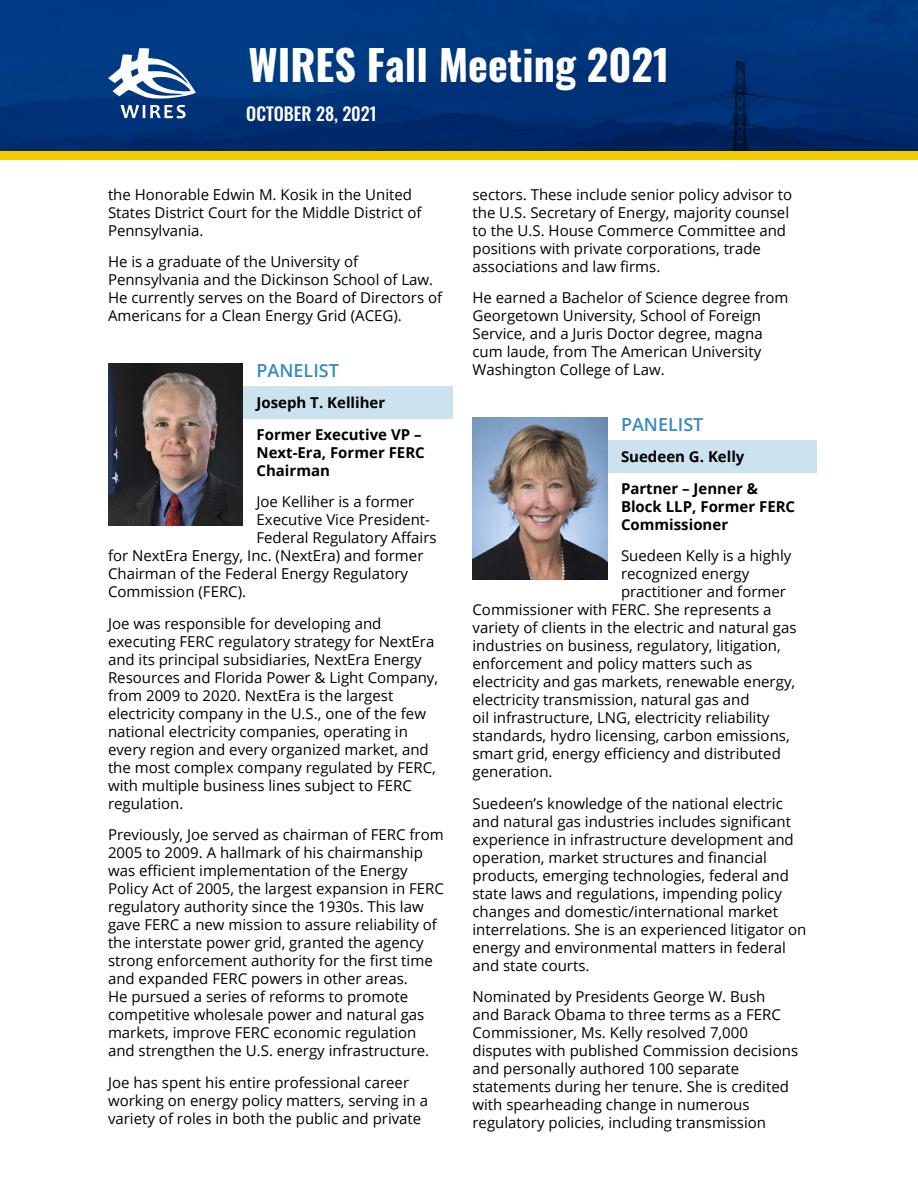
<style>
.page{position:relative;width:918px;height:1188px;background:#fff}
.page>*{position:absolute;margin:0;border:0;box-sizing:border-box;transform-origin:0 0}
.t1{font:700 42px "Oswald";color:#fff}
.t2{font:600 18px "Open Sans";color:#368abf}
.t3{font:500 18px "Oswald";color:#fff}
.t4{font:15px/18px "Open Sans";color:#000}
.t5{font:700 15px/31.5px "Open Sans";color:#000}
</style>
<div class="page">
<img style="left:0;top:0;width:918px;height:151px">
<div style="left:0;top:151px;width:918px;height:8px;background:#f2cb05"></div>
<svg style="left:108px;top:48px;width:88px;height:70px"></svg>
<div style="left:108px;top:386px;width:344px;height:33px;background:#cde2ef"></div>
<img style="left:108px;top:363px;width:135px;height:162px">
<div style="left:472px;top:440px;width:345px;height:33px;background:#cde2ef"></div>
<img style="left:472px;top:417px;width:136px;height:162px">
<h1 class="t1" style="left:249px;top:43px;width:422px">WIRES Fall Meeting 2021</h1>
<p class="t3" style="left:246px;top:104px;width:132px">OCTOBER 28, 2021</p>
<p class="t4" style="left:108px;top:185px;width:315px">the Honorable Edwin M. Kosik in the United<br>States District Court for the Middle District of<br>Pennsylvania.</p>
<p class="t4" style="left:108px;top:253px;width:336px">He is a graduate of the University of Pennsylvania and the Dickinson School of Law.<br>He currently serves on the Board of Directors of Americans for a Clean Energy Grid (ACEG).</p>
<p class="t2" style="left:256px;top:358px;width:84px">PANELIST</p>
<p class="t5" style="left:256px;top:387px;width:167px">Joseph T. Kelliher<br>Former Executive VP –</p>
<p class="t5" style="left:256px;top:443px;width:170px;line-height:18px">Next-Era, Former FERC<br>Chairman</p>
<p class="t4" style="left:256px;top:492px;width:159px">Joe Kelliher is a former</p>
<p class="t4" style="left:256px;top:510px;width:175px">Executive Vice President-</p>
<p class="t4" style="left:256px;top:528px;width:182px">Federal Regulatory Affairs</p>
<p class="t4" style="left:108px;top:546px;width:317px">for NextEra Energy, Inc. (NextEra) and former</p>
<p class="t4" style="left:108px;top:564px;width:302px">Chairman of the Federal Energy Regulatory</p>
<p class="t4" style="left:108px;top:582px;width:140px">Commission (FERC).</p>
<p class="t4" style="left:108px;top:614px;width:332px">Joe was responsible for developing and executing FERC regulatory strategy for NextEra and its principal subsidiaries, NextEra Energy Resources and Florida Power &amp; Light Company, from 2009 to 2020. NextEra is the largest electricity company in the U.S., one of the few national electricity companies, operating in every region and every organized market, and the most complex company regulated by FERC, with multiple business lines subject to FERC regulation.</p>
<p class="t4" style="left:108px;top:825px;width:337px">Previously, Joe served as chairman of FERC from 2005 to 2009. A hallmark of his chairmanship was efficient implementation of the Energy Policy Act of 2005, the largest expansion in FERC regulatory authority since the 1930s. This law gave FERC a new mission to assure reliability of the interstate power grid, granted the agency strong enforcement authority for the first time and expanded FERC powers in other areas.<br>He pursued a series of reforms to promote competitive wholesale power and natural gas markets, improve FERC economic regulation and strengthen the U.S. energy infrastructure.</p>
<p class="t4" style="left:108px;top:1073px;width:322px">Joe has spent his entire professional career working on energy policy matters, serving in a variety of roles in both the public and private</p>
<p class="t4" style="left:472px;top:185px;width:321px">sectors. These include senior policy advisor to the U.S. Secretary of Energy, majority counsel to the U.S. House Commerce Committee and positions with private corporations, trade associations and law firms.</p>
<p class="t4" style="left:472px;top:289px;width:318px">He earned a Bachelor of Science degree from Georgetown University, School of Foreign Service, and a Juris Doctor degree, magna cum laude, from The American University Washington College of Law.</p>
<p class="t2" style="left:621px;top:412px;width:84px">PANELIST</p>
<p class="t5" style="left:621px;top:441px;width:138px">Suedeen G. Kelly<br>Partner – Jenner &amp;</p>
<p class="t5" style="left:621px;top:497px;width:176px;line-height:18px">Block LLP, Former FERC<br>Commissioner</p>
<p class="t4" style="left:621px;top:546px;width:172px">Suedeen Kelly is a highly</p>
<p class="t4" style="left:621px;top:564px;width:130px">recognized energy</p>
<p class="t4" style="left:621px;top:582px;width:167px">practitioner and former</p>
<p class="t4" style="left:472px;top:600px;width:301px">Commissioner with FERC. She represents a</p>
<p class="t4" style="left:472px;top:618px;width:325px">variety of clients in the electric and natural gas</p>
<p class="t4" style="left:472px;top:636px;width:310px">industries on business, regulatory, litigation,</p>
<p class="t4" style="left:472px;top:654px;width:281px">enforcement and policy matters such as</p>
<p class="t4" style="left:472px;top:672px;width:324px">electricity and gas markets, renewable energy,</p>
<p class="t4" style="left:472px;top:690px;width:279px">electricity transmission, natural gas and</p>
<p class="t4" style="left:472px;top:708px;width:298px">oil infrastructure, LNG, electricity reliability</p>
<p class="t4" style="left:472px;top:726px;width:319px">standards, hydro licensing, carbon emissions,</p>
<p class="t4" style="left:472px;top:744px;width:310px">smart grid, energy efficiency and distributed</p>
<p class="t4" style="left:472px;top:762px;width:82px">generation.</p>
<p class="t4" style="left:472px;top:794px;width:335px">Suedeen’s knowledge of the national electric and natural gas industries includes significant experience in infrastructure development and operation, market structures and financial products, emerging technologies, federal and state laws and regulations, impending policy changes and domestic/international market interrelations. She is an experienced litigator on energy and environmental matters in federal and state courts.</p>
<p class="t4" style="left:472px;top:987px;width:327px">Nominated by Presidents George W. Bush<br>and Barack Obama to three terms as a FERC Commissioner, Ms. Kelly resolved 7,000 disputes with published Commission decisions and personally authored 100 separate statements during her tenure. She is credited with spearheading change in numerous regulatory policies, including transmission</p>
</div>
